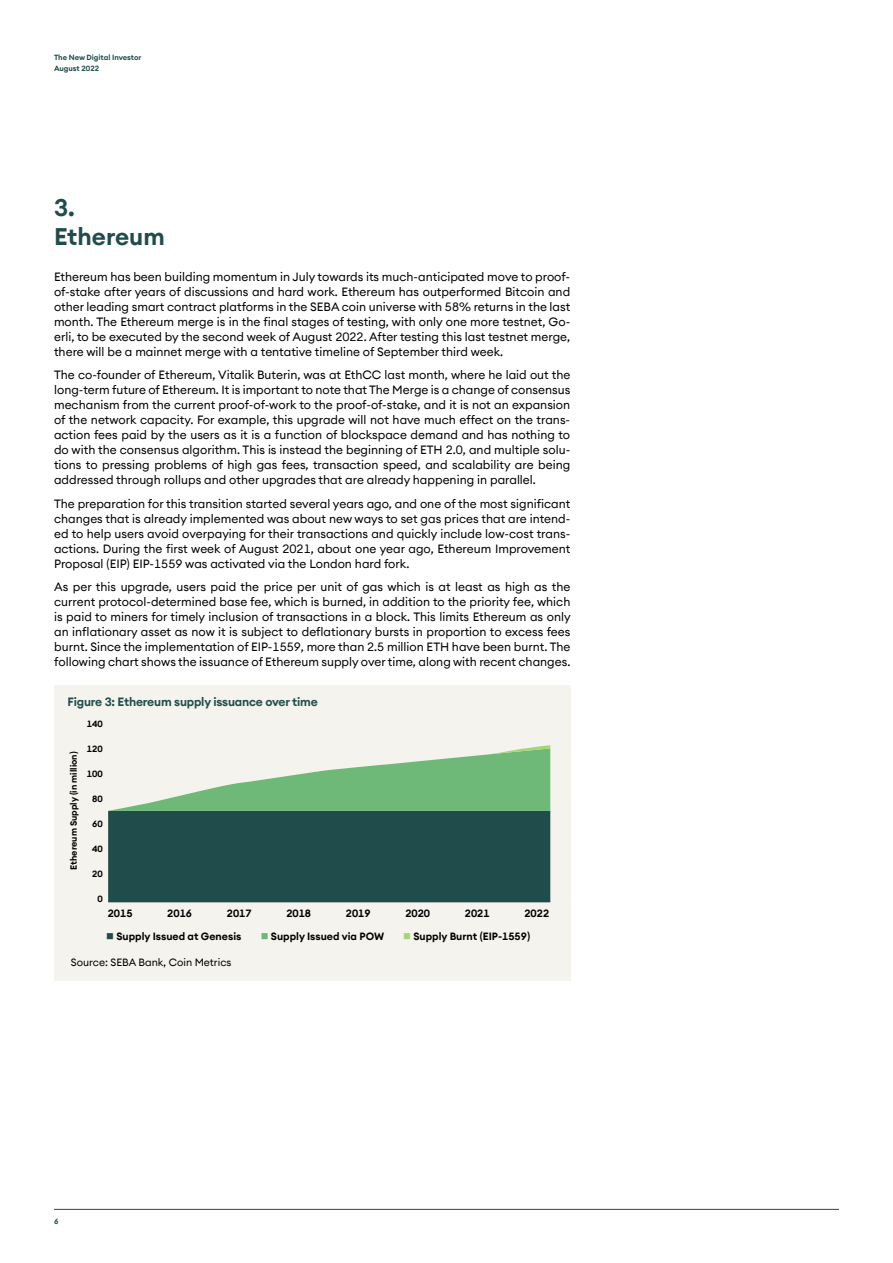
<style>
.page{position:relative;width:893px;height:1263px;background:#fff}
.page>*{position:absolute;margin:0;border:0;box-sizing:border-box;transform-origin:0 0}
.t1{font:600 24px/28.8px "Seba Euclid";color:#204d4c}
.t2{font:12px/15px "Seba Euclid";color:#000;text-align:justify}
.t3{font:600 12px "Seba Euclid";letter-spacing:-.015em;color:#204d4c}
.t4{font:600 10.5px "Seba Euclid";color:#000}
.t5{font:10.5px "Seba Euclid";color:#000}
.t6{font:600 9px "Seba Euclid";color:#000}
.t7{font:600 7.5px/10.5px "Seba Euclid";color:#204d4c}
.s1{color:#204d4c}
.s2{color:#6eb878}
.s3{color:#a9d377}
</style>
<div class="page">
<hr style="left:54px;top:1209px;width:785px;height:1px;background:#204d4c">
<div style="left:54px;top:685px;width:516px;height:295px;background:#f5f3ed"></div>
<hr style="left:108px;top:901px;width:442px;height:1px;background:#204d4c">
<svg style="left:108px;top:745px;width:442px;height:156px"></svg>
<p class="t7" style="left:54px;top:52px;width:89px">The New Digital Investor<br>August 2022</p>
<h1 class="t1" style="left:54px;top:193px;width:112px">3.<br>Ethereum</h1>
<p class="t2" style="left:54px;top:269px;width:518px">Ethereum has been building momentum in July towards its much-anticipated move to proof&shy;of-stake after years of discussions and hard work. Ethereum has outperformed Bitcoin and other leading smart contract platforms in the SEBA coin universe with 58% returns in the last month. The Ethereum merge is in the final stages of testing, with only one more testnet, Go&shy;erli, to be executed by the second week of August 2022. After testing this last testnet merge, there will be a mainnet merge with a tentative timeline of September third week.</p>
<p class="t2" style="left:54px;top:367px;width:518px">The co-founder of Ethereum, Vitalik Buterin, was at EthCC last month, where he laid out the long-term future of Ethereum. It is important to note that The Merge is a change of consensus mechanism from the current proof-of-work to the proof-of-stake, and it is not an expansion of the network capacity. For example, this upgrade will not have much effect on the trans&shy;action fees paid by the users as it is a function of blockspace demand and has nothing to do with the consensus algorithm. This is instead the beginning of ETH 2.0, and multiple solu&shy;tions to pressing problems of high gas fees, transaction speed, and scalability are being addressed through rollups and other upgrades that are already happening in parallel.</p>
<p class="t2" style="left:54px;top:496px;width:518px">The preparation for this transition started several years ago, and one of the most significant changes that is already implemented was about new ways to set gas prices that are intend&shy;ed to help users avoid overpaying for their transactions and quickly include low-cost trans&shy;actions. During the first week of August 2021, about one year ago, Ethereum Improvement Proposal (EIP) EIP-1559 was activated via the London hard fork.</p>
<p class="t2" style="left:54px;top:579px;width:518px">As per this upgrade, users paid the price per unit of gas which is at least as high as the current protocol-determined base fee, which is burned, in addition to the priority fee, which is paid to miners for timely inclusion of transactions in a block. This limits Ethereum as only an inflationary asset as now it is subject to deflationary bursts in proportion to excess fees burnt. Since the implementation of EIP-1559, more than 2.5 million ETH have been burnt. The following chart shows the issuance of Ethereum supply over time, along with recent changes.</p>
<p class="t3" style="left:68px;top:693px;width:252px">Figure 3: Ethereum supply issuance over time</p>
<p class="t6" style="left:87px;top:717px;width:17px">140</p>
<p class="t6" style="left:87px;top:743px;width:17px">120</p>
<p class="t6" style="left:87px;top:768px;width:17px">100</p>
<p class="t6" style="left:92px;top:793px;width:12px">80</p>
<p class="t6" style="left:92px;top:818px;width:12px">60</p>
<p class="t6" style="left:92px;top:843px;width:12px">40</p>
<p class="t6" style="left:92px;top:868px;width:12px">20</p>
<p class="t6" style="left:97px;top:893px;width:7px">0</p>
<p class="t4" style="left:106px;top:930px;width:137px"><span class="s1">■</span> Supply Issued at Genesis</p>
<p class="t4" style="left:261px;top:930px;width:125px"><span class="s2">■</span> Supply Issued via POW</p>
<p class="t4" style="left:403px;top:930px;width:128px"><span class="s3">■</span> Supply Burnt (EIP-1559)</p>
<p class="t5" style="left:71px;top:955px;width:162px">Source: SEBA Bank, Coin Metrics</p>
<p class="t6" style="left:68px;top:870px;width:120px;rotate:-90deg">Ethereum Supply (in million)</p>
<p class="t4" style="left:108px;top:906px;width:26px">2015</p>
<p class="t4" style="left:167px;top:906px;width:26px">2016</p>
<p class="t4" style="left:227px;top:906px;width:26px">2017</p>
<p class="t4" style="left:286px;top:906px;width:26px">2018</p>
<p class="t4" style="left:346px;top:906px;width:26px">2019</p>
<p class="t4" style="left:405px;top:906px;width:26px">2020</p>
<p class="t4" style="left:465px;top:906px;width:26px">2021</p>
<p class="t4" style="left:524px;top:906px;width:26px">2022</p>
<p class="t7" style="left:54px;top:1216px;width:6px">6</p>
</div>
